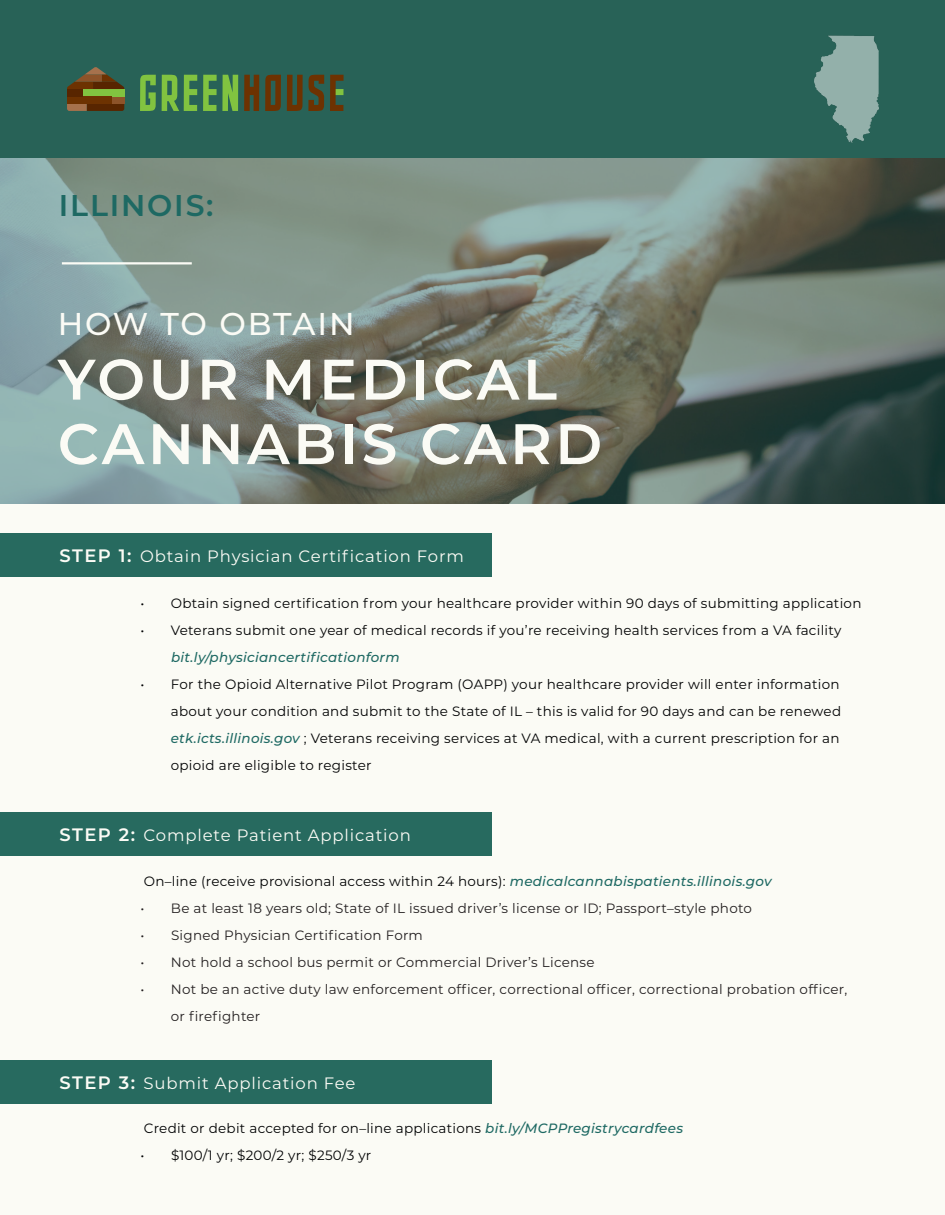
<style>
.page{position:relative;width:945px;height:1215px;background:#fbfbf5}
.page>*{position:absolute;margin:0;border:0;box-sizing:border-box;transform-origin:0 0}
.t1{font:600 57px "Montserrat";letter-spacing:.06em;color:#fbfbf5}
.t2{font:500 31.5px "Montserrat";letter-spacing:.055em;color:#fbfbf5}
.t3{font:600 30px "Montserrat";letter-spacing:.06em;color:#1e6963}
.t4{font:16.5px "Montserrat";letter-spacing:.05em;color:#fbfbf5}
.t5{font:13.5px/27px "Montserrat";letter-spacing:.02em;color:#010203}
.t6{font:13.5px/27px "Montserrat";letter-spacing:.02em;color:#231f20}
.s1{font-weight:600;font-size:18px}
.s2{font-weight:500;font-style:italic;color:#1e6963}
</style>
<div class="page">
<div style="left:0;top:0;width:945px;height:158px;background:#286257"></div>
<img style="left:0;top:158px;width:945px;height:346px">
<hr style="left:62px;top:262px;width:130px;height:2px;background:#fbfbf5">
<img style="left:814px;top:35px;width:65px;height:108px">
<svg style="left:140px;top:75px;width:16px;height:36px"></svg>
<svg style="left:162px;top:75px;width:35px;height:36px"></svg>
<svg style="left:203px;top:75px;width:35px;height:36px"></svg>
<svg style="left:244px;top:75px;width:15px;height:36px"></svg>
<svg style="left:265px;top:75px;width:16px;height:36px"></svg>
<svg style="left:287px;top:75px;width:37px;height:36px"></svg>
<svg style="left:330px;top:75px;width:14px;height:36px"></svg>
<div style="left:111px;top:96px;width:13px;height:8px;background:#8d5329"></div>
<div style="left:83px;top:89px;width:41px;height:7px;background:#81c340"></div>
<svg style="left:67px;top:104px;width:57px;height:7px"></svg>
<div style="left:67px;top:96px;width:44px;height:8px;background:#6d3201"></div>
<div style="left:67px;top:89px;width:16px;height:7px;background:#582500"></div>
<svg style="left:67px;top:67px;width:57px;height:22px"></svg>
<div style="left:0;top:534px;width:492px;height:43px;background:#276a5f"></div>
<div style="left:0;top:813px;width:492px;height:43px;background:#276a5f"></div>
<div style="left:0;top:1060px;width:492px;height:44px;background:#276a5f"></div>
<p class="t3" style="left:59px;top:184px;width:156px">ILLINOIS:</p>
<p class="t2" style="left:58px;top:302px;width:298px">HOW TO OBTAIN</p>
<p class="t1" style="left:58px;top:339px;width:501px">YOUR MEDICAL</p>
<p class="t1" style="left:58px;top:403px;width:546px">CANNABIS CARD</p>
<p class="t4" style="left:60px;top:545px;width:406px"><span class="s1">STEP 1:</span> Obtain Physician Certification Form</p>
<p class="t5" style="left:140px;top:590px;width:723px">• Obtain signed certification from your healthcare provider within 90 days of submitting application</p>
<p class="t5" style="left:171px;top:617px;width:672px;text-indent:-31px">• Veterans submit one year of medical records if you’re receiving health services from a VA facility <span class="s2">bit.ly/physiciancertificationform</span></p>
<p class="t5" style="left:171px;top:671px;width:672px;text-align:justify;text-indent:-30px">• For the Opioid Alternative Pilot Program (OAPP) your healthcare provider will enter information about your condition and submit to the State of IL – this is valid for 90 days and can be renewed <span class="s2">etk.icts.illinois.gov</span> ; Veterans receiving services at VA medical, with a current prescription for an opioid are eligible to register</p>
<p class="t4" style="left:60px;top:824px;width:353px"><span class="s1">STEP 2:</span> Complete Patient Application</p>
<p class="t5" style="left:144px;top:867px;width:629px">On–line (receive provisional access within 24 hours): <span class="s2">medicalcannabispatients.illinois.gov</span></p>
<p class="t6" style="left:140px;top:894px;width:613px">• Be at least 18 years old; State of IL issued driver’s license or ID; Passport–style photo</p>
<p class="t6" style="left:140px;top:921px;width:284px">• Signed Physician Certification Form</p>
<p class="t6" style="left:140px;top:948px;width:456px">• Not hold a school bus permit or Commercial Driver’s License</p>
<p class="t6" style="left:171px;top:975px;width:678px;text-indent:-31px">• Not be an active duty law enforcement officer, correctional officer, correctional probation officer, or firefighter</p>
<p class="t4" style="left:60px;top:1071px;width:297px"><span class="s1">STEP 3:</span> Submit Application Fee</p>
<p class="t5" style="left:144px;top:1114px;width:541px">Credit or debit accepted for on–line applications <span class="s2">bit.ly/MCPPregistrycardfees</span></p>
<p class="t5" style="left:140px;top:1141px;width:233px">• $100/1 yr; $200/2 yr; $250/3 yr</p>
</div>
